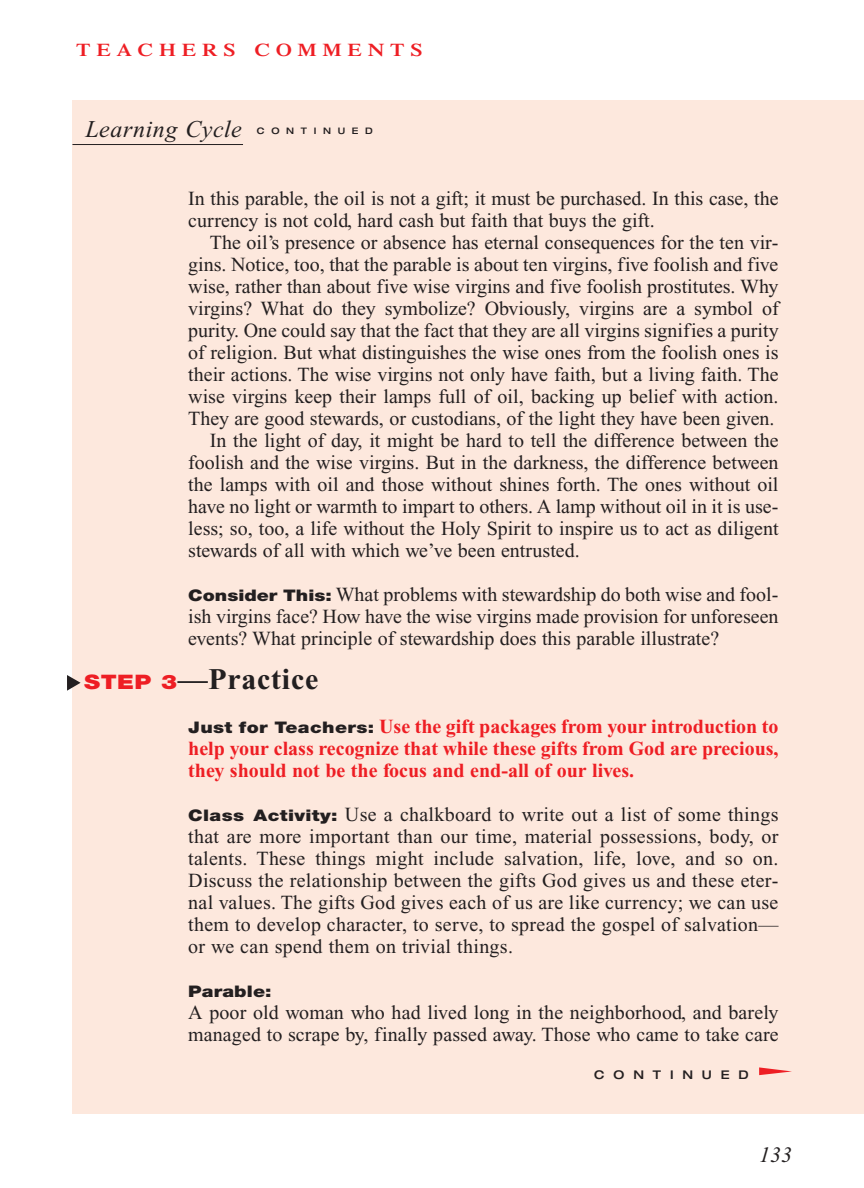
<style>
.page{position:relative;width:864px;height:1188px;background:#fff}
.page>*{position:absolute;margin:0;border:0;box-sizing:border-box;transform-origin:0 0}
.t1{font:700 30px "Times New Roman";letter-spacing:.025em;color:#231f20}
.t2{font:italic 24px "Times New Roman";letter-spacing:.025em;color:#231f20}
.t3{font:italic 22px "Times New Roman";color:#231f20}
.t4{font:20px/22px "Times New Roman";color:#231f20}
.t5{font:700 20px/22px "Times New Roman";color:#ee1e24;text-align:justify}
.t6{font:600 18px "Times";letter-spacing:.265em;color:#ee1e24;scale:1.2 1}
.t7{font:900 16px "Helvetica Neue";letter-spacing:.005em;color:#231f20;scale:1.2 1}
.t8{font:500 expanded 12px "Helvetica Neue";letter-spacing:.74em;color:#231f20}
.t9{font:500 expanded 9px "Helvetica Neue";letter-spacing:.74em;color:#231f20}
.s1{font-family:"Helvetica Neue";font-weight:900;font-size:16px}
.s2{font-family:"Helvetica Neue";font-weight:900;font-size:20px;color:#ee1e24}
.s3{font-family:"Helvetica Neue";font-weight:900;font-size:16px;color:#231f20}
</style>
<div class="page">
<div style="left:73px;top:100px;width:791px;height:1013px;background:#fde8dd"></div>
<svg style="left:759px;top:1067px;width:33px;height:8px"></svg>
<hr style="left:72px;top:144px;width:171px;height:1px;background:#231f20">
<svg style="left:67px;top:675px;width:14px;height:16px"></svg>
<p class="t6" style="left:76px;top:44px;width:290px">TEACHERS COMMENTS</p>
<p class="t2" style="left:85px;top:120px;width:158px">Learning Cycle</p>
<p class="t9" style="left:257px;top:128px;width:117px">CONTINUED</p>
<p class="t4" style="left:188px;top:189px;width:592px">In this parable, the oil is not a gift; it must be purchased. In this case, the currency is not cold, hard cash but faith that buys the gift.</p>
<p class="t4" style="left:210px;top:233px;width:570px">The oil’s presence or absence has eternal consequences for the ten vir-</p>
<p class="t4" style="left:188px;top:255px;width:592px">gins. Notice, too, that the parable is about ten virgins, five foolish and five</p>
<p class="t4" style="left:188px;top:277px;width:592px">wise, rather than about five wise virgins and five foolish prostitutes. Why</p>
<p class="t4" style="left:188px;top:299px;width:592px">virgins? What do they symbolize? Obviously, virgins are a symbol of</p>
<p class="t4" style="left:188px;top:321px;width:592px">purity. One could say that the fact that they are all virgins signifies a purity</p>
<p class="t4" style="left:188px;top:343px;width:592px">of religion. But what distinguishes the wise ones from the foolish ones is</p>
<p class="t4" style="left:188px;top:365px;width:592px">their actions. The wise virgins not only have faith, but a living faith. The</p>
<p class="t4" style="left:188px;top:387px;width:592px">wise virgins keep their lamps full of oil, backing up belief with action.</p>
<p class="t4" style="left:188px;top:409px;width:588px">They are good stewards, or custodians, of the light they have been given.</p>
<p class="t4" style="left:210px;top:431px;width:570px">In the light of day, it might be hard to tell the difference between the</p>
<p class="t4" style="left:188px;top:453px;width:592px">foolish and the wise virgins. But in the darkness, the difference between</p>
<p class="t4" style="left:188px;top:475px;width:592px">the lamps with oil and those without shines forth. The ones without oil</p>
<p class="t4" style="left:188px;top:497px;width:592px">have no light or warmth to impart to others. A lamp without oil in it is use-</p>
<p class="t4" style="left:188px;top:519px;width:592px">less; so, too, a life without the Holy Spirit to inspire us to act as diligent</p>
<p class="t4" style="left:188px;top:541px;width:393px">stewards of all with which we’ve been entrusted.</p>
<p class="t4" style="left:188px;top:585px;width:592px;text-align:justify"><span class="s1">Consider This:</span> What problems with stewardship do both wise and fool&shy;ish virgins face? How have the wise virgins made provision for unforeseen events? What principle of stewardship does this parable illustrate?</p>
<h1 class="t1" style="left:84px;top:669px;width:236px"><span class="s2">STEP 3</span>—Practice</h1>
<p class="t5" style="left:188px;top:718px;width:592px"><span class="s3">Just for Teachers:</span> Use the gift packages from your introduction to help your class recognize that while these gifts from God are precious, they should not be the focus and end-all of our lives.</p>
<p class="t4" style="left:188px;top:805px;width:592px;text-align:justify"><span class="s1">Class Activity:</span> Use a chalkboard to write out a list of some things that are more important than our time, material possessions, body, or talents. These things might include salvation, life, love, and so on.<br>Discuss the relationship between the gifts God gives us and these eter&shy;nal values. The gifts God gives each of us are like currency; we can use them to develop character, to serve, to spread the gospel of salvation— or we can spend them on trivial things.</p>
<p class="t7" style="left:188px;top:986px;width:71px">Parable:</p>
<p class="t4" style="left:188px;top:1003px;width:592px">A poor old woman who had lived long in the neighborhood, and barely managed to scrape by, finally passed away. Those who came to take care</p>
<p class="t8" style="left:594px;top:1070px;width:156px">CONTINUED</p>
<p class="t3" style="left:759px;top:1146px;width:34px">133</p>
</div>
